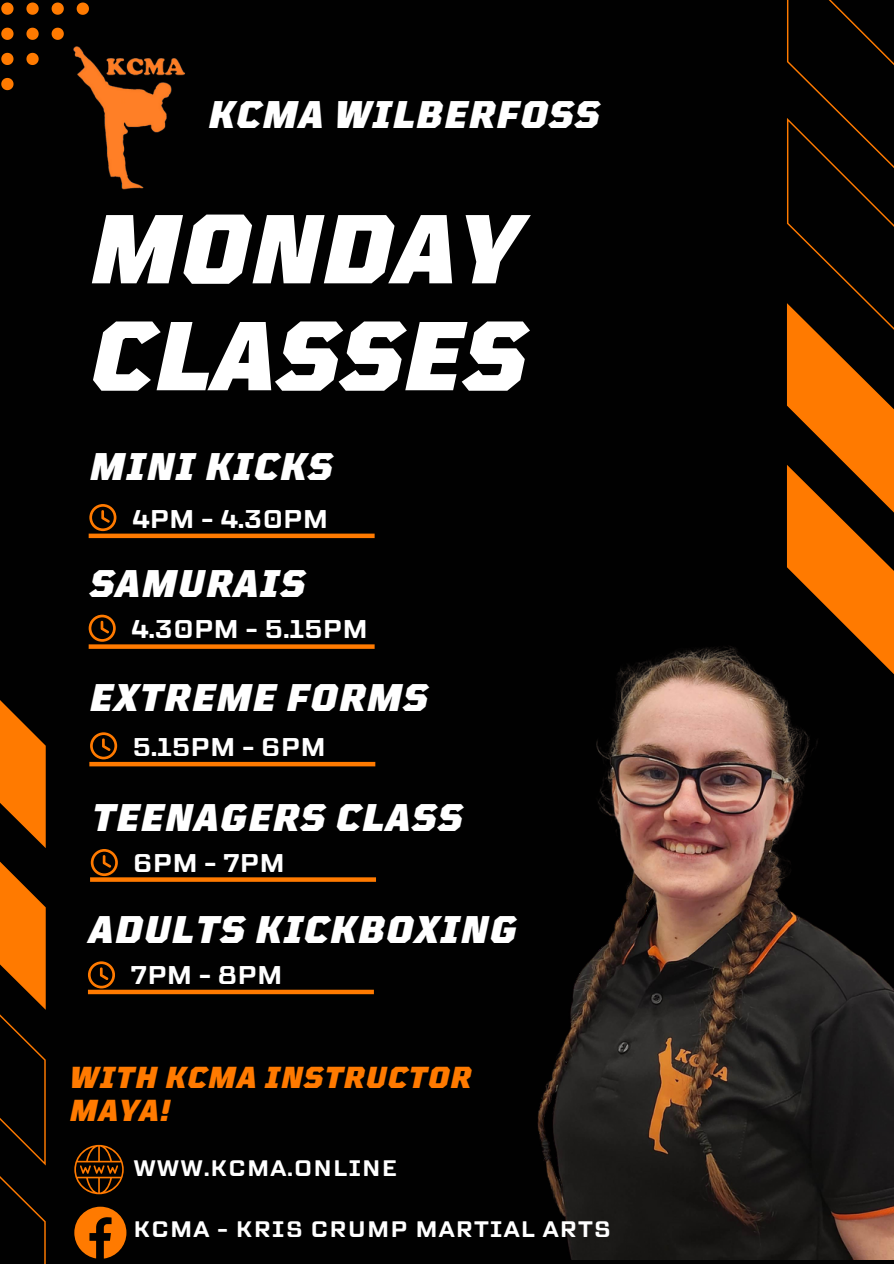
<style>
.page{position:relative;width:894px;height:1264px;background:#fff}
.page>*{position:absolute;margin:0;border:0;box-sizing:border-box;transform-origin:0 0}
.t1{font:italic 900 97.5px "TT Mussels";color:#fff}
.t2{font:italic 900 38.25px "TT Mussels";letter-spacing:.025em;color:#fff}
.t3{font:italic 900 30.15px/32.7px "TT Mussels";letter-spacing:.025em;color:#ff7a00}
.t4{font:700 25.5px "TT Lakes Neue";letter-spacing:.025em;color:#fff}
.t5{font:700 22.35px "TT Lakes Neue";letter-spacing:.075em;color:#fff}
</style>
<div class="page">
<div style="left:0;top:0;width:893px;height:1263px;background:#010101"></div>
<svg style="left:787px;top:0;width:106px;height:641px"></svg>
<svg style="left:0;top:700px;width:46px;height:563px"></svg>
<svg style="left:89px;top:504px;width:27px;height:27px"></svg>
<svg style="left:89px;top:614px;width:27px;height:27px"></svg>
<svg style="left:90px;top:732px;width:27px;height:27px"></svg>
<svg style="left:1px;top:3px;width:13px;height:12px"></svg>
<svg style="left:26px;top:3px;width:13px;height:12px"></svg>
<svg style="left:52px;top:3px;width:12px;height:12px"></svg>
<svg style="left:52px;top:28px;width:10px;height:12px"></svg>
<svg style="left:76px;top:2px;width:13px;height:13px"></svg>
<svg style="left:1px;top:28px;width:13px;height:12px"></svg>
<svg style="left:26px;top:28px;width:13px;height:12px"></svg>
<svg style="left:1px;top:53px;width:12px;height:12px"></svg>
<svg style="left:26px;top:53px;width:13px;height:12px"></svg>
<svg style="left:1px;top:78px;width:13px;height:12px"></svg>
<img style="left:55px;top:29px;width:130px;height:161px">
<svg style="left:91px;top:849px;width:27px;height:27px"></svg>
<svg style="left:88px;top:961px;width:27px;height:27px"></svg>
<div style="left:89px;top:533px;width:285px;height:5px;background:#ff7a00"></div>
<div style="left:89px;top:644px;width:285px;height:5px;background:#ff7a00"></div>
<hr style="left:89px;top:762px;width:286px;height:4px;background:#ff7a00">
<svg style="left:90px;top:877px;width:286px;height:4px"></svg>
<div style="left:88px;top:989px;width:286px;height:5px;background:#ff7a00"></div>
<img style="left:537px;top:641px;width:356px;height:618px">
<svg style="left:74px;top:1144px;width:50px;height:50px"></svg>
<svg style="left:74px;top:1206px;width:52px;height:52px"></svg>
<h2 class="t2" style="left:208px;top:96px;width:393px">KCMA WILBERFOSS</h2>
<h2 class="t1" style="left:89px;top:200px;width:432px">MONDAY</h2>
<h1 class="t1" style="left:89px;top:307px;width:438px">CLASSES</h1>
<p class="t2" style="left:89px;top:447px;width:245px">MINI KICKS</p>
<p class="t4" style="left:132px;top:501px;width:198px">4PM - 4.30PM</p>
<p class="t2" style="left:89px;top:565px;width:217px">SAMURAIS</p>
<p class="t4" style="left:131px;top:611px;width:238px">4.30PM - 5.15PM</p>
<h4 class="t2" style="left:89px;top:678px;width:340px">EXTREME FORMS</h4>
<p class="t4" style="left:132px;top:729px;width:195px">5.15PM - 6PM</p>
<p class="t2" style="left:91px;top:798px;width:372px">TEENAGERS CLASS</p>
<p class="t4" style="left:133px;top:844px;width:153px">6PM - 7PM</p>
<h2 class="t2" style="left:89px;top:910px;width:429px">ADULTS KICKBOXING</h2>
<p class="t4" style="left:131px;top:957px;width:153px">7PM - 8PM</p>
<p class="t3" style="left:70px;top:1062px;width:403px">WITH KCMA INSTRUCTOR<br>MAYA!</p>
<h2 class="t5" style="left:134px;top:1152px;width:264px">WWW.KCMA.ONLINE</h2>
<h4 class="t5" style="left:134px;top:1213px;width:478px">KCMA - KRIS CRUMP MARTIAL ARTS</h4>
</div>
